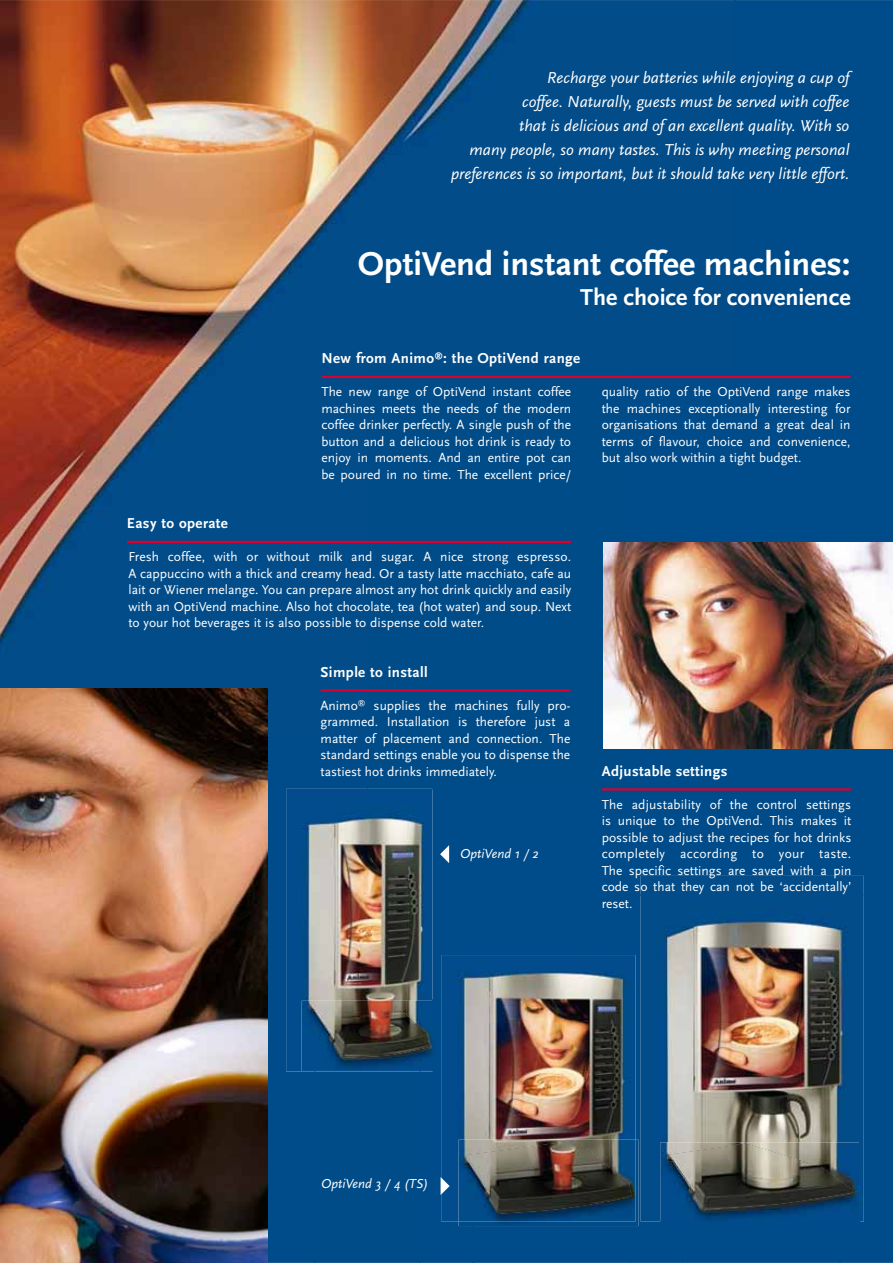
<style>
.page{position:relative;width:893px;height:1263px;background:#fff}
.page>*{position:absolute;margin:0;border:0;box-sizing:border-box;transform-origin:0 0}
.t1{font:700 34.5px "Scala Sans";color:#fff}
.t2{font:700 24px "Scala Sans";color:#fff}
.t3{font:italic 16.5px/24px "Scala Sans";color:#fff;text-align:right}
.t4{font:700 15px "Scala Sans";letter-spacing:.025em;color:#fff}
.t5{font:13.5px/16.5px "Scala Sans";color:#fff;text-align:justify}
.t6{font:italic 13.5px "Scala Sans";color:#fff}
</style>
<div class="page">
<img style="left:0;top:0;width:735px;height:368px">
<div style="left:735px;top:0;width:158px;height:542px;background:#004b89"></div>
<img style="left:0;top:368px;width:367px;height:368px">
<div style="left:367px;top:368px;width:263px;height:421px;background:#004c89"></div>
<div style="left:630px;top:368px;width:105px;height:174px;background:#004b89"></div>
<div style="left:268px;top:736px;width:100px;height:53px;background:#004b89"></div>
<div style="left:630px;top:748px;width:263px;height:146px;background:#004b89"></div>
<div style="left:268px;top:789px;width:47px;height:474px;background:#004b89"></div>
<div style="left:432px;top:789px;width:199px;height:210px;background:#004b89"></div>
<img style="left:630px;top:894px;width:52px;height:369px">
<div style="left:841px;top:894px;width:52px;height:369px;background:#004b89"></div>
<div style="left:420px;top:999px;width:52px;height:264px;background:#004b89"></div>
<div style="left:315px;top:1072px;width:105px;height:191px;background:#004c89"></div>
<div style="left:472px;top:1226px;width:159px;height:37px;background:#004b89"></div>
<div style="left:682px;top:1223px;width:159px;height:40px;background:#004b89"></div>
<img style="left:432px;top:1001px;width:4px;height:70px">
<img style="left:458px;top:1140px;width:180px;height:86px">
<img style="left:441px;top:955px;width:194px;height:267px">
<img style="left:458px;top:1140px;width:177px;height:82px">
<img style="left:466px;top:1141px;width:168px;height:72px">
<img style="left:286px;top:789px;width:146px;height:283px">
<img style="left:309px;top:1002px;width:121px;height:55px">
<img style="left:641px;top:876px;width:223px;height:346px">
<img style="left:668px;top:1143px;width:187px;height:66px">
<hr style="left:321px;top:376px;width:529px;height:2px;background:#dc002e">
<hr style="left:127px;top:541px;width:444px;height:2px;background:#dc002e">
<hr style="left:321px;top:689px;width:249px;height:3px;background:#dc002e">
<hr style="left:602px;top:788px;width:249px;height:3px;background:#dc002e">
<svg style="left:440px;top:845px;width:9px;height:18px"></svg>
<svg style="left:441px;top:1177px;width:9px;height:18px"></svg>
<img style="left:0;top:689px;width:268px;height:574px">
<img style="left:604px;top:542px;width:289px;height:206px">
<p class="t3" style="left:451px;top:67px;width:400px">Recharge your batteries while enjoying a cup of<br>coffee. Naturally, guests must be served with coffee<br>that is delicious and of an excellent quality. With so<br>many people, so many tastes. This is why meeting personal preferences is so important, but it should take very little effort.</p>
<h1 class="t1" style="left:358px;top:250px;width:494px">OptiVend instant coffee machines:</h1>
<h2 class="t2" style="left:580px;top:288px;width:272px">The choice for convenience</h2>
<p class="t4" style="left:321px;top:352px;width:260px">New from Animo<sup>®</sup>: the OptiVend range</p>
<p class="t4" style="left:127px;top:517px;width:102px">Easy to operate</p>
<p class="t5" style="left:321px;top:385px;width:251px">The new range of OptiVend instant coffee machines meets the needs of the modern coffee drinker perfectly. A single push of the button and a delicious hot drink is ready to enjoy in moments. And an entire pot can be poured in no time. The excellent price/</p>
<p class="t5" style="left:602px;top:385px;width:250px">quality ratio of the OptiVend range makes the machines exceptionally interesting for organisations that demand a great deal in terms of flavour, choice and convenience, but also work within a tight budget.</p>
<p class="t5" style="left:128px;top:550px;width:444px">Fresh coffee, with or without milk and sugar. A nice strong espresso.<br>A cappuccino with a thick and creamy head. Or a tasty latte macchiato, cafe au lait or Wiener melange. You can prepare almost any hot drink quickly and easily with an OptiVend machine. Also hot chocolate, tea (hot water) and soup. Next to your hot beverages it is also possible to dispense cold water.</p>
<p class="t4" style="left:321px;top:666px;width:109px">Simple to install</p>
<p class="t5" style="left:321px;top:698px;width:251px">Animo<sup>®</sup> supplies the machines fully pro&shy;grammed. Installation is therefore just a matter of placement and connection. The standard settings enable you to dispense the tastiest hot drinks immediately.</p>
<p class="t6" style="left:460px;top:848px;width:80px">OptiVend 1 / 2</p>
<p class="t4" style="left:602px;top:765px;width:127px">Adjustable settings</p>
<p class="t5" style="left:602px;top:797px;width:251px">The adjustability of the control settings is unique to the OptiVend. This makes it possible to adjust the recipes for hot drinks completely according to your taste.<br>The specific settings are saved with a pin code so that they can not be ‘accidentally’ reset.</p>
<p class="t6" style="left:321px;top:1178px;width:109px">OptiVend 3 / 4 (TS)</p>
</div>
